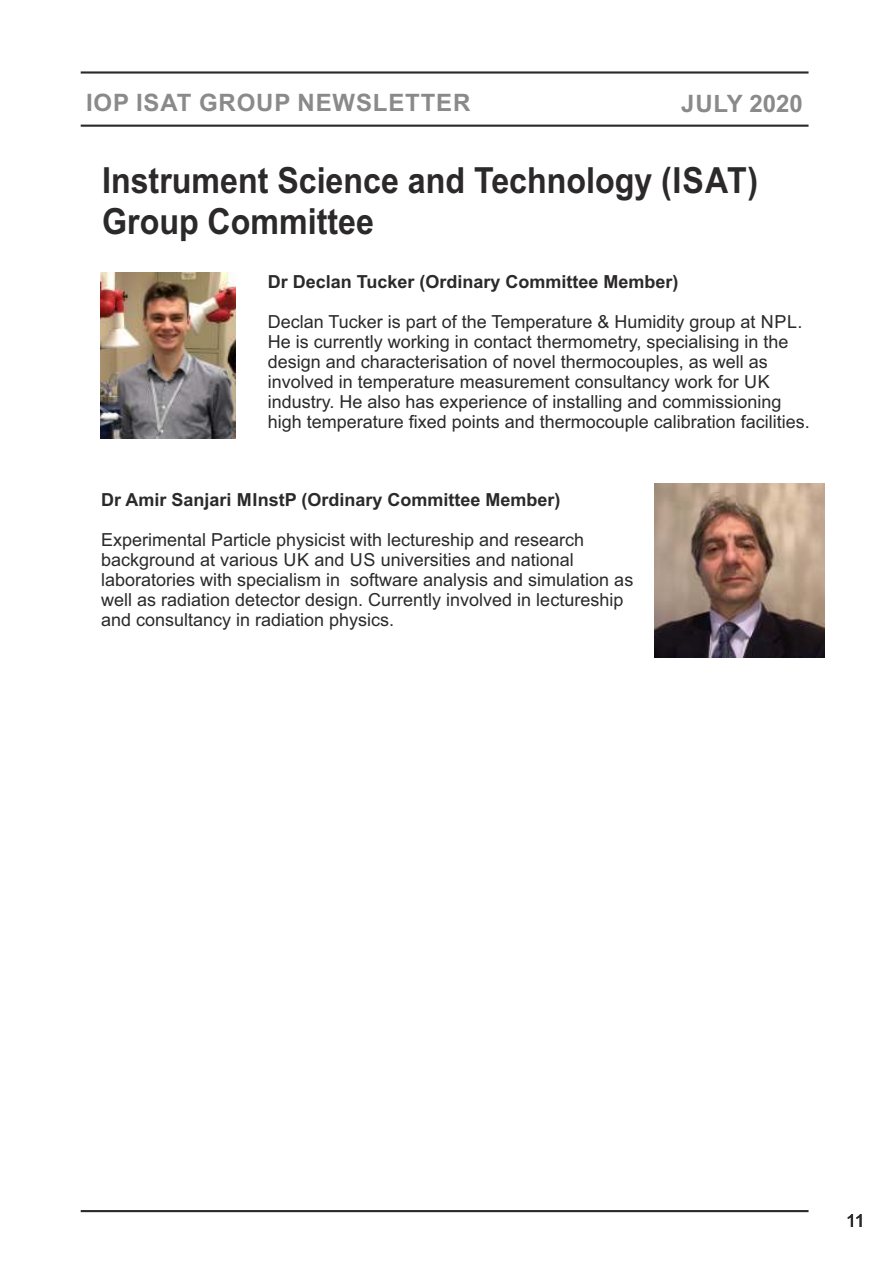
<style>
.page{position:relative;width:893px;height:1263px;background:#fff}
.page>*{position:absolute;margin:0;border:0;box-sizing:border-box;transform-origin:0 0}
.t1{font:700 36px/40.2px "Arial";color:#2b2929;scale:.89 1}
.t2{font:700 24px "Arial";letter-spacing:.035em;color:#8a8a8a}
.t3{font:700 24px "Arial";color:#8a8a8a}
.t4{font:18px/20.1px "Arial";color:#2b2929}
.t5{font:700 18px "Arial";color:#2b2929}
</style>
<div class="page">
<hr style="left:81px;top:71px;width:727px;height:3px;background:#2b2929">
<hr style="left:81px;top:125px;width:727px;height:2px;background:#2b2929">
<hr style="left:81px;top:1210px;width:727px;height:2px;background:#2b2929">
<img style="left:101px;top:272px;width:135px;height:166px">
<img style="left:655px;top:484px;width:169px;height:174px">
<h2 class="t2" style="left:86px;top:93px;width:386px">IOP ISAT GROUP NEWSLETTER</h2>
<h2 class="t3" style="left:681px;top:95px;width:123px">JULY 2020</h2>
<h1 class="t1" style="left:102px;top:164px;width:738px">Instrument Science and Technology (ISAT)<br>Group Committee</h1>
<p class="t5" style="left:268px;top:274px;width:412px">Dr Declan Tucker (Ordinary Committee Member)</p>
<p class="t4" style="left:268px;top:313px;width:544px">Declan Tucker is part of the Temperature &amp; Humidity group at NPL.<br>He is currently working in contact thermometry, specialising in the design and characterisation of novel thermocouples, as well as involved in temperature measurement consultancy work for UK industry. He also has experience of installing and commissioning high temperature fixed points and thermocouple calibration facilities.</p>
<p class="t5" style="left:101px;top:493px;width:461px">Dr Amir Sanjari MInstP (Ordinary Committee Member)</p>
<p class="t4" style="left:101px;top:531px;width:534px">Experimental Particle physicist with lectureship and research background at various UK and US universities and national laboratories with specialism in software analysis and simulation as well as radiation detector design. Currently involved in lectureship and consultancy in radiation physics.</p>
<p class="t4" style="left:846px;top:1212px;width:20px">11</p>
</div>
